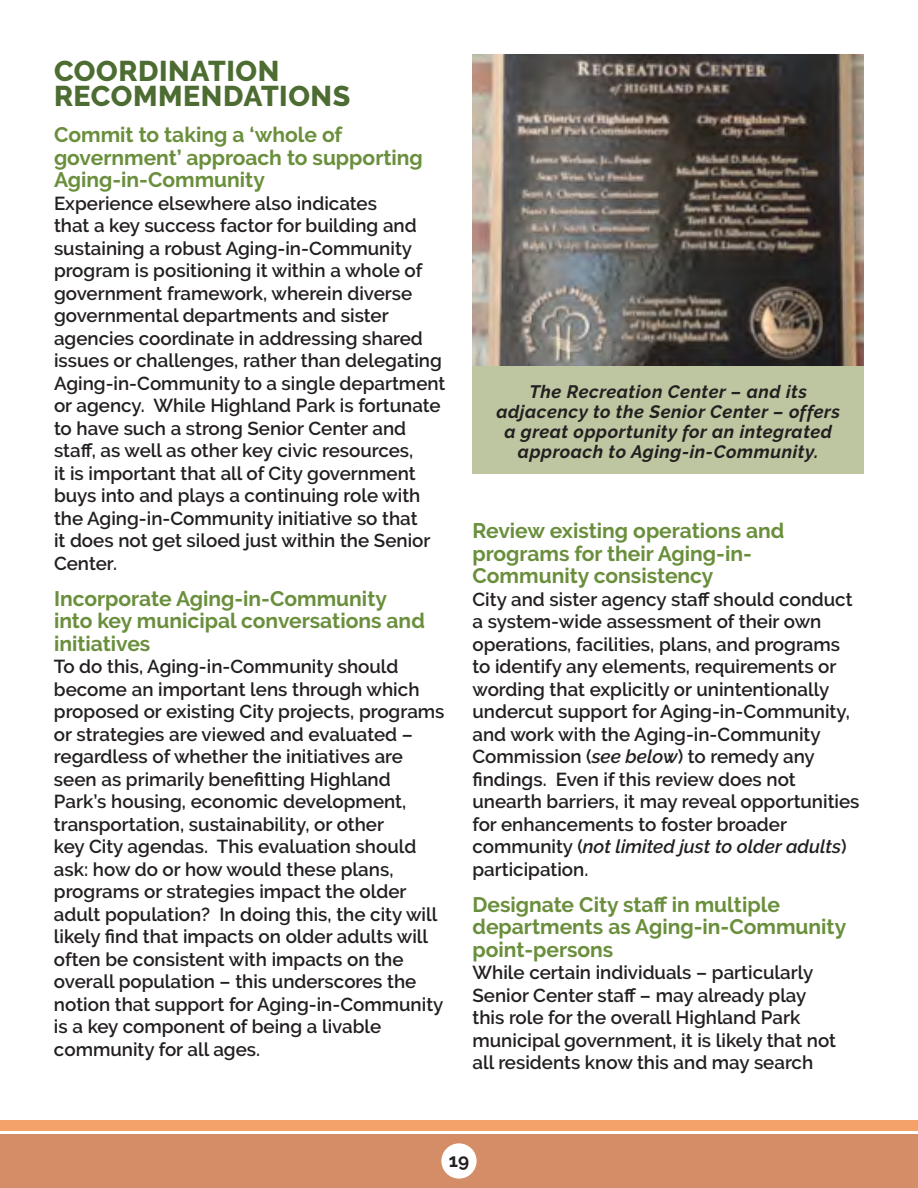
<style>
.page{position:relative;width:918px;height:1188px;background:#fff}
.page>*{position:absolute;margin:0;border:0;box-sizing:border-box;transform-origin:0 0}
.header1{font:800 28.5px/25.5px "Raleway";letter-spacing:.02em;color:#4d6c31}
.header1-2{font:700 21px/22.5px "Raleway";color:#6a8f3c}
.header1-3{font:600 18.75px/22.5px "Raleway";color:#231f20}
.t1{font:700 18.75px "Raleway";color:#231f20}
.body{font:italic 700 18px/20.2px "Raleway";letter-spacing:.03em;color:#231f20;text-align:center}
.s1{font-style:italic}
</style>
<div class="page">
<div style="left:0;top:1134px;width:918px;height:54px;background:#d58d68"></div>
<div style="left:0;top:1120px;width:918px;height:11px;background:#f4a269"></div>
<div style="left:441px;top:1143px;width:36px;height:36px;background:#fff;border-radius:50%"></div>
<img style="left:472px;top:54px;width:392px;height:312px">
<div style="left:472px;top:366px;width:392px;height:107px;background:#bdc6a1"></div>
<p class="header1" style="left:54px;top:58px;width:298px">COORDINATION<br>RECOMMENDATIONS</p>
<p class="header1-2" style="left:54px;top:124px;width:370px">Commit to taking a ‘whole of government’ approach to supporting<br>Aging-in-Community</p>
<p class="header1-3" style="left:54px;top:192px;width:393px">Experience elsewhere also indicates<br>that a key success factor for building and sustaining a robust Aging-in-Community program is positioning it within a whole of government framework, wherein diverse governmental departments and sister agencies coordinate in addressing shared issues or challenges, rather than delegating Aging-in-Community to a single department or agency. While Highland Park is fortunate to have such a strong Senior Center and staff, as well as other key civic resources,<br>it is important that all of City government buys into and plays a continuing role with the Aging-in-Community initiative so that<br>it does not get siloed just within the Senior Center.</p>
<p class="header1-2" style="left:54px;top:587px;width:372px">Incorporate Aging-in-Community into key municipal conversations and initiatives</p>
<p class="header1-3" style="left:54px;top:655px;width:392px">To do this, Aging-in-Community should become an important lens through which proposed or existing City projects, programs or strategies are viewed and evaluated – regardless of whether the initiatives are seen as primarily benefitting Highland Park’s housing, economic development, transportation, sustainability, or other<br>key City agendas. This evaluation should ask: how do or how would these plans, programs or strategies impact the older adult population? In doing this, the city will likely find that impacts on older adults will often be consistent with impacts on the overall population – this underscores the notion that support for Aging-in-Community is a key component of being a livable community for all ages.</p>
<p class="body" style="left:496px;top:381px;width:345px">The Recreation Center – and its adjacency to the Senior Center – offers a great opportunity for an integrated approach to Aging-in-Community.</p>
<p class="header1-2" style="left:472px;top:520px;width:313px">Review existing operations and programs for their Aging-in-<br>Community consistency</p>
<p class="header1-3" style="left:473px;top:588px;width:389px">City and sister agency staff should conduct a system-wide assessment of their own operations, facilities, plans, and programs to identify any elements, requirements or wording that explicitly or unintentionally undercut support for Aging-in-Community, and work with the Aging-in-Community Commission (<span class="s1">see below</span>) to remedy any findings. Even if this review does not unearth barriers, it may reveal opportunities for enhancements to foster broader community (<span class="s1">not limited just to older adults</span>) participation.</p>
<p class="header1-2" style="left:472px;top:893px;width:375px">Designate City staff in multiple departments as Aging-in-Community point-persons</p>
<p class="header1-3" style="left:473px;top:961px;width:365px">While certain individuals – particularly Senior Center staff – may already play this role for the overall Highland Park municipal government, it is likely that not all residents know this and may search</p>
<p class="t1" style="left:449px;top:1149px;width:22px">19</p>
</div>
